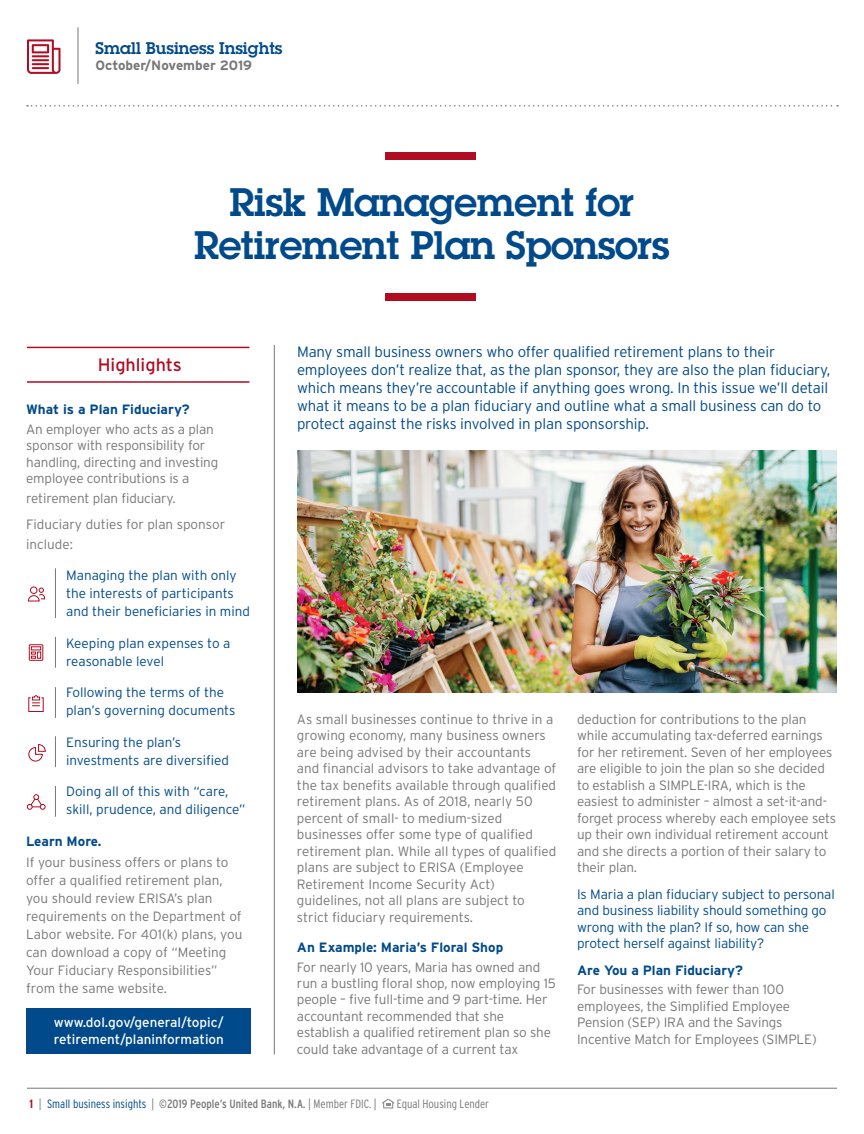
<style>
.page{position:relative;width:864px;height:1134px;background:#fff}
.page>*{position:absolute;margin:0;border:0;box-sizing:border-box;transform-origin:0 0}
.t1{font:600 38.85px/42.8px "Lubalin Graph";letter-spacing:-.01em;color:#004a8b;text-align:center}
.t2{font:18px "Interstate";color:#b00c22}
.t3{font:600 16.5px "Lubalin Graph";color:#004a8b}
.t4{font:300 15px/18px "Interstate";letter-spacing:-.01em;color:#004a8b}
.t5{font:300 13.5px/16.5px "Interstate";letter-spacing:-.01em;color:#767779}
.t6{font:300 13.5px/18px "Interstate";letter-spacing:-.005em;color:#004a8b}
.t7{font:700 13.5px "Interstate";color:#004a8b}
.t8{font:13.5px/16.5px "Interstate";color:#fff}
.t9{font:700 13.5px "Interstate";color:#767779}
.t10{font:condensed 12px "Interstate";color:#767779}
.t11{font:300 condensed 12px "Interstate";color:#8a8c8f}
.s1{font-weight:700;color:#b00c22}
.s2{font-weight:300}
.s3{font-weight:300;color:#004a8b}
.s4{font-weight:300;color:#8a8c8f}
</style>
<div class="page">
<div style="left:26px;top:1009px;width:225px;height:45px;background:#004a8b"></div>
<img style="left:297px;top:451px;width:540px;height:241px">
<svg style="left:27px;top:105px;width:811px;height:2px"></svg>
<hr style="left:274px;top:345px;width:1px;height:709px;background:#767779">
<hr style="left:27px;top:1088px;width:810px;height:1px;background:#767779">
<hr style="left:78px;top:27px;width:1px;height:57px;background:#767779">
<div style="left:386px;top:152px;width:90px;height:7px;background:#b00c22"></div>
<div style="left:386px;top:294px;width:90px;height:7px;background:#b00c22"></div>
<hr style="left:27px;top:347px;width:222px;height:1px;background:#b00c22">
<hr style="left:27px;top:381px;width:222px;height:2px;background:#b00c22">
<svg style="left:27px;top:39px;width:34px;height:35px"></svg>
<svg style="left:382px;top:1098px;width:12px;height:10px"></svg>
<hr style="left:55px;top:568px;width:1px;height:50px;background:#767779">
<hr style="left:55px;top:637px;width:1px;height:31px;background:#767779">
<hr style="left:55px;top:687px;width:1px;height:31px;background:#767779">
<hr style="left:55px;top:736px;width:1px;height:31px;background:#767779">
<hr style="left:55px;top:786px;width:1px;height:31px;background:#767779">
<svg style="left:28px;top:586px;width:17px;height:16px"></svg>
<svg style="left:29px;top:644px;width:15px;height:17px"></svg>
<svg style="left:28px;top:695px;width:16px;height:17px"></svg>
<svg style="left:28px;top:744px;width:18px;height:18px"></svg>
<svg style="left:27px;top:794px;width:19px;height:16px"></svg>
<p class="t3" style="left:95px;top:37px;width:189px">Small Business Insights</p>
<p class="t9" style="left:95px;top:58px;width:158px">October/November 2019</p>
<h1 class="t1" style="left:194px;top:180px;width:477px">Risk Management for<br>Retirement Plan Sponsors</h1>
<h2 class="t2" style="left:98px;top:354px;width:86px">Highlights</h2>
<p class="t7" style="left:26px;top:402px;width:165px">What is a Plan Fiduciary?</p>
<p class="t5" style="left:26px;top:421px;width:194px">An employer who acts as a plan sponsor with responsibility for handling, directing and investing employee contributions is a</p>
<p class="t5" style="left:26px;top:484px;width:201px;line-height:26.5px">retirement plan fiduciary.<br>Fiduciary duties for plan sponsor</p>
<p class="t5" style="left:26px;top:536px;width:48px">include:</p>
<p class="t6" style="left:66px;top:566px;width:185px">Managing the plan with only the interests of participants and their beneficiaries in mind</p>
<p class="t6" style="left:66px;top:634px;width:166px">Keeping plan expenses to a reasonable level</p>
<p class="t6" style="left:66px;top:683px;width:171px">Following the terms of the plan’s governing documents</p>
<p class="t6" style="left:66px;top:733px;width:164px">Ensuring the plan’s investments are diversified</p>
<p class="t6" style="left:66px;top:782px;width:181px">Doing all of this with “care, skill, prudence, and diligence”</p>
<p class="t7" style="left:26px;top:833px;width:77px">Learn More.</p>
<p class="t5" style="left:26px;top:853px;width:218px;line-height:18px">If your business offers or plans to offer a qualified retirement plan, you should review ERISA’s plan requirements on the Department of<br>Labor website. For 401(k) plans, you can download a copy of “Meeting<br>Your Fiduciary Responsibilities” from the same website.</p>
<p class="t8" style="left:54px;top:1014px;width:172px">www.dol.gov/general/topic/ retirement/planinformation</p>
<p class="t4" style="left:297px;top:343px;width:535px">Many small business owners who offer qualified retirement plans to their employees don’t realize that, as the plan sponsor, they are also the plan fiduciary, which means they’re accountable if anything goes wrong. In this issue we’ll detail what it means to be a plan fiduciary and outline what a small business can do to protect against the risks involved in plan sponsorship.</p>
<p class="t5" style="left:297px;top:711px;width:261px">As small businesses continue to thrive in a growing economy, many business owners are being advised by their accountants and financial advisors to take advantage of the tax benefits available through qualified retirement plans. As of 2018, nearly 50 percent of small- to medium-sized businesses offer some type of qualified retirement plan. While all types of qualified plans are subject to ERISA (Employee Retirement Income Security Act) guidelines, not all plans are subject to strict fiduciary requirements.</p>
<p class="t7" style="left:297px;top:939px;width:208px">An Example: Maria’s Floral Shop</p>
<p class="t5" style="left:297px;top:958px;width:260px">For nearly 10 years, Maria has owned and run a bustling floral shop, now employing 15 people – five full-time and 9 part-time. Her accountant recommended that she establish a qualified retirement plan so she could take advantage of a current tax</p>
<p class="t5" style="left:577px;top:711px;width:261px">deduction for contributions to the plan while accumulating tax-deferred earnings for her retirement. Seven of her employees are eligible to join the plan so she decided to establish a SIMPLE-IRA, which is the easiest to administer – almost a set-it-and&shy;forget process whereby each employee sets up their own individual retirement account and she directs a portion of their salary to their plan.</p>
<p class="t6" style="left:577px;top:886px;width:259px;line-height:16.5px">Is Maria a plan fiduciary subject to personal and business liability should something go wrong with the plan? If so, how can she protect herself against liability?</p>
<p class="t7" style="left:577px;top:962px;width:167px">Are You a Plan Fiduciary?</p>
<p class="t5" style="left:577px;top:981px;width:241px">For businesses with fewer than 100 employees, the Simplified Employee Pension (SEP) IRA and the Savings Incentive Match for Employees (SIMPLE)</p>
<p class="t10" style="left:30px;top:1098px;width:349px"><span class="s1">1</span> <span class="s2">|</span> <span class="s3">Small business insights</span> <span class="s2">|</span> ©2019 People’s United Bank, N.A. <span class="s4">| Member FDIC. |</span></p>
<p class="t11" style="left:397px;top:1098px;width:94px">Equal Housing Lender</p>
</div>
